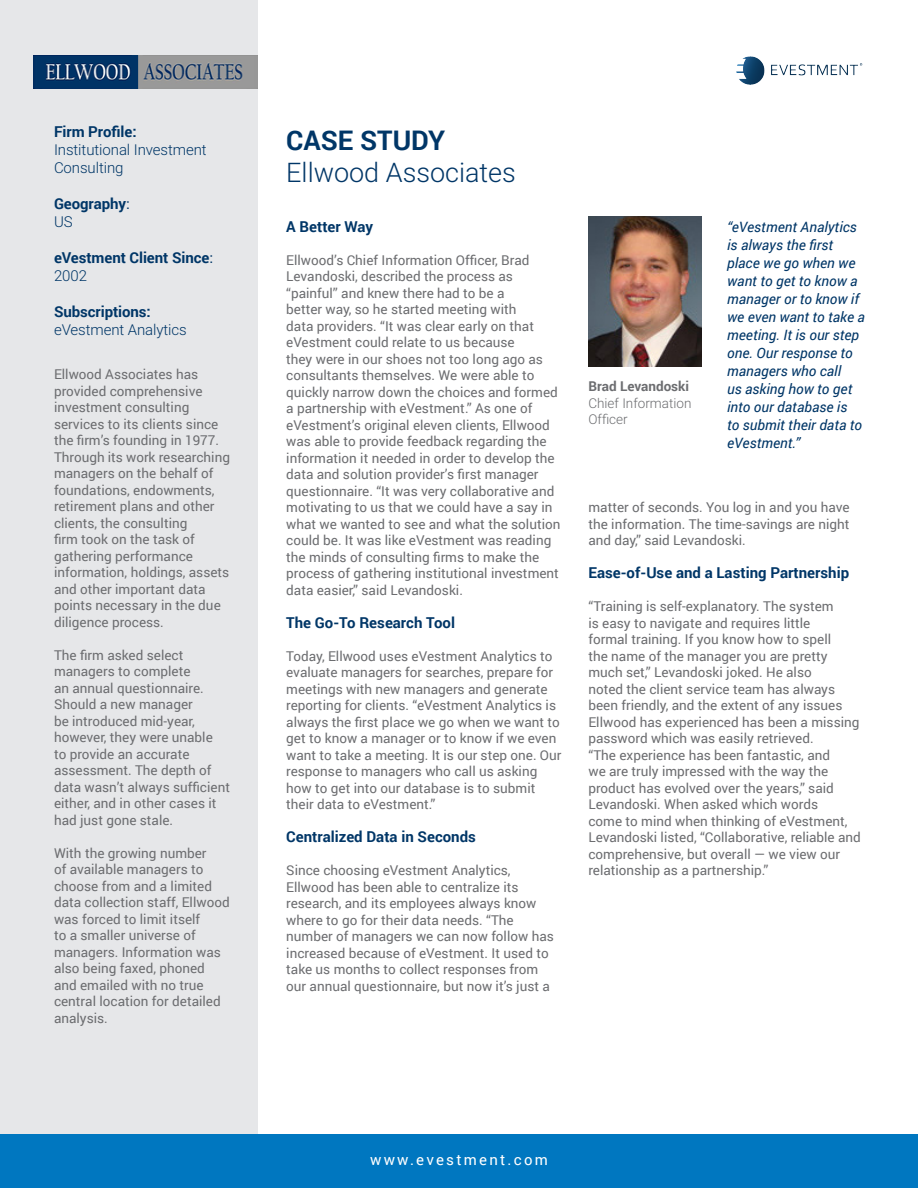
<style>
.page{position:relative;width:918px;height:1188px;background:#fff}
.page>*{position:absolute;margin:0;border:0;box-sizing:border-box;transform-origin:0 0}
.t1{font:300 27px "Roboto";color:#003667}
.t2{font:700 27px "Roboto";color:#003667}
.t3{font:700 15px/18px "Roboto";color:#003667}
.t4{font:300 15px/18px "Roboto";letter-spacing:-.005em;color:#003667}
.t5{font:15px "Roboto";letter-spacing:.15em;color:#fff}
.t6{font:italic 14.25px/18px "Roboto";color:#003667}
.t7{font:13.5px/16.5px "Roboto";color:#6c6d70}
.t8{font:300 13.5px/16.5px "Roboto";color:#6c6d70}
.t9{font:700 13.5px "Roboto";color:#6c6d70}
.s1{font-weight:400}
.s2{font-weight:300}
.s3{font-weight:700}
</style>
<div class="page">
<div style="left:0;top:1134px;width:918px;height:54px;background:#0077c0"></div>
<div style="left:0;top:0;width:257px;height:1134px;background:#e6e7e9"></div>
<img style="left:588px;top:217px;width:113px;height:150px">
<img style="left:736px;top:56px;width:127px;height:29px">
<img style="left:33px;top:56px;width:224px;height:32px">
<p class="t3" style="left:54px;top:122px;width:84px">Firm Profile:</p>
<p class="t4" style="left:54px;top:140px;width:154px">Institutional Investment<br>Consulting</p>
<p class="t3" style="left:54px;top:194px;width:77px">Geography<span class="s1">:<br></span><span class="s2">US</span></p>
<p class="t3" style="left:54px;top:248px;width:161px">eVestment Client Since<span class="s1">:<br></span><span class="s2">2002</span></p>
<p class="t4" style="left:54px;top:302px;width:134px"><span class="s3">Subscriptions: </span>eVestment Analytics</p>
<p class="t7" style="left:54px;top:366px;width:178px">Ellwood Associates has provided comprehensive investment consulting services to its clients since the firm’s founding in 1977.<br>Through its work researching managers on the behalf of foundations, endowments, retirement plans and other clients, the consulting<br>firm took on the task of gathering performance information, holdings, assets and other important data points necessary in the due diligence process.</p>
<p class="t7" style="left:54px;top:646px;width:178px">The firm asked select managers to complete<br>an annual questionnaire.<br>Should a new manager<br>be introduced mid-year, however, they were unable<br>to provide an accurate assessment. The depth of data wasn’t always sufficient either, and in other cases it had just gone stale.</p>
<p class="t7" style="left:54px;top:844px;width:177px">With the growing number<br>of available managers to choose from and a limited data collection staff, Ellwood was forced to limit itself<br>to a smaller universe of managers. Information was also being faxed, phoned and emailed with no true central location for detailed analysis.</p>
<p class="t2" style="left:286px;top:121px;width:161px">CASE STUDY</p>
<p class="t1" style="left:286px;top:154px;width:231px">Ellwood Associates</p>
<p class="t3" style="left:286px;top:217px;width:88px">A Better Way</p>
<p class="t7" style="left:286px;top:251px;width:276px">Ellwood’s Chief Information Officer, Brad Levandoski, described the process as “painful” and knew there had to be a<br>better way, so he started meeting with<br>data providers. “It was clear early on that eVestment could relate to us because<br>they were in our shoes not too long ago as consultants themselves. We were able to quickly narrow down the choices and formed a partnership with eVestment.” As one of eVestment’s original eleven clients, Ellwood was able to provide feedback regarding the information it needed in order to develop the data and solution provider’s first manager questionnaire. “It was very collaborative and motivating to us that we could have a say in what we wanted to see and what the solution could be. It was like eVestment was reading the minds of consulting firms to make the process of gathering institutional investment data easier,” said Levandoski.</p>
<p class="t3" style="left:286px;top:613px;width:170px">The Go-To Research Tool</p>
<p class="t7" style="left:286px;top:647px;width:277px">Today, Ellwood uses eVestment Analytics to evaluate managers for searches, prepare for meetings with new managers and generate reporting for clients. “eVestment Analytics is always the first place we go when we want to get to know a manager or to know if we even want to take a meeting. It is our step one. Our response to managers who call us asking how to get into our database is to submit their data to eVestment.”</p>
<p class="t3" style="left:286px;top:827px;width:191px">Centralized Data in Seconds</p>
<p class="t7" style="left:286px;top:862px;width:269px">Since choosing eVestment Analytics, Ellwood has been able to centralize its research, and its employees always know where to go for their data needs. “The number of managers we can now follow has increased because of eVestment. It used to take us months to collect responses from our annual questionnaire, but now it’s just a</p>
<p class="t9" style="left:588px;top:377px;width:102px">Brad Levandoski</p>
<p class="t8" style="left:588px;top:394px;width:105px">Chief Information<br>Officer</p>
<p class="t6" style="left:727px;top:217px;width:139px">“eVestment Analytics is always the first place we go when we want to get to know a manager or to know if we even want to take a meeting. It is our step one. Our response to managers who call<br>us asking how to get into our database is<br>to submit their data to eVestment.”</p>
<p class="t7" style="left:588px;top:498px;width:263px;text-align:justify">matter of seconds. You log in and you have the information. The time-savings are night and day,” said Levandoski.</p>
<p class="t3" style="left:588px;top:563px;width:262px">Ease-of-Use and a Lasting Partnership</p>
<p class="t7" style="left:588px;top:597px;width:274px">“Training is self-explanatory. The system<br>is easy to navigate and requires little<br>formal training. If you know how to spell<br>the name of the manager you are pretty much set,” Levandoski joked. He also<br>noted the client service team has always been friendly, and the extent of any issues Ellwood has experienced has been a missing password which was easily retrieved.<br>“The experience has been fantastic, and<br>we are truly impressed with the way the product has evolved over the years,” said Levandoski. When asked which words<br>come to mind when thinking of eVestment, Levandoski listed, “Collaborative, reliable and comprehensive, but overall — we view our relationship as a partnership.”</p>
<p class="t5" style="left:370px;top:1149px;width:179px">www.evestment.com</p>
</div>
